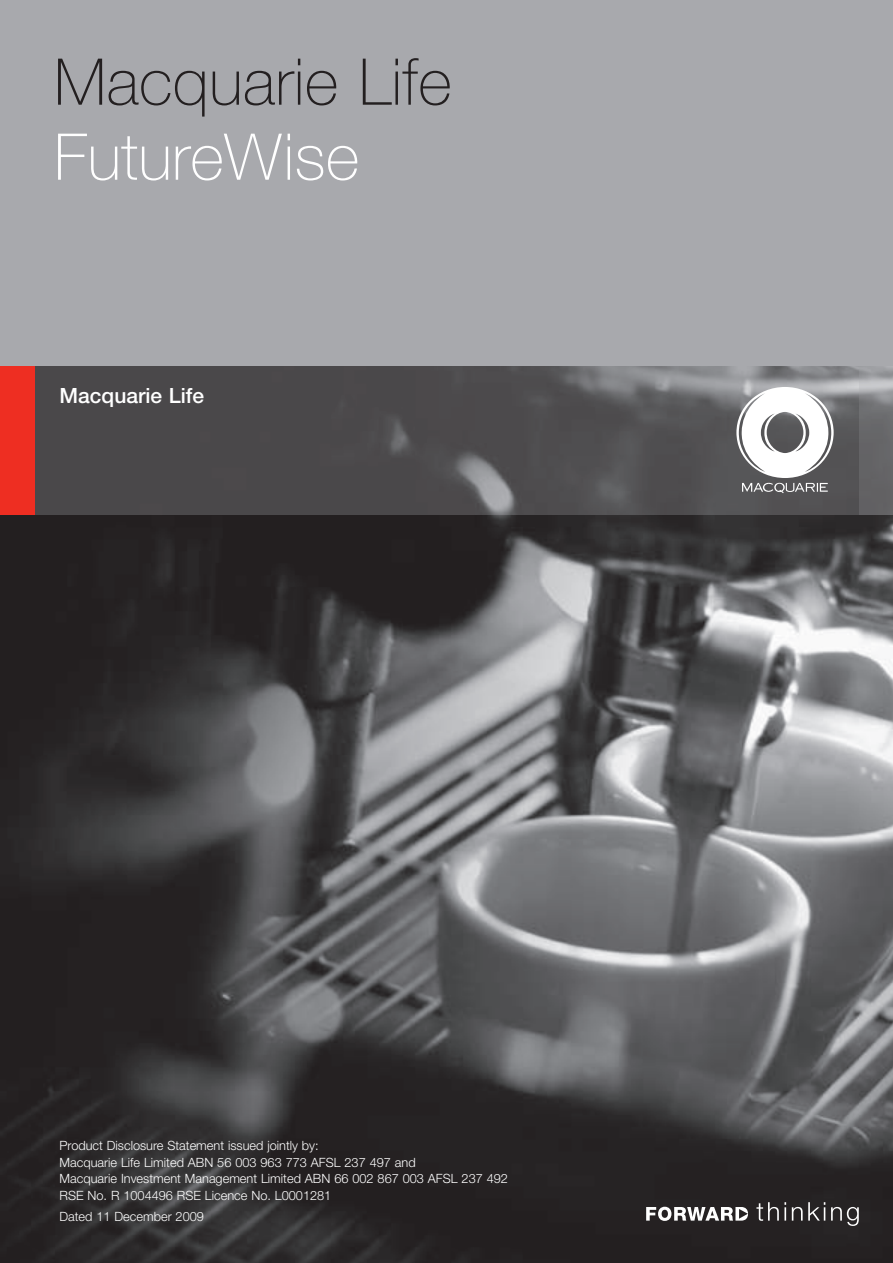
<style>
.page{position:relative;width:893px;height:1263px;background:#fff}
.page>*{position:absolute;margin:0;border:0;box-sizing:border-box;transform-origin:0 0}
.t1{font:100 64.5px "Helvetica Neue";letter-spacing:.005em;color:#231f20}
.t2{font:100 64.5px "Helvetica Neue";letter-spacing:.005em;color:#fff}
.t3{font:500 21px "Helvetica Neue";color:#fff}
.t4{font:300 12.75px/16.5px "Helvetica Neue";color:#fff}
</style>
<div class="page">
<img style="left:0;top:514px;width:893px;height:749px">
<div style="left:0;top:0;width:893px;height:366px;background:#a8a9ad"></div>
<svg style="left:34px;top:366px;width:825px;height:148px;background:#525153"></svg>
<svg style="left:859px;top:366px;width:34px;height:148px;background:#757577"></svg>
<div style="left:0;top:366px;width:34px;height:148px;background:#ee2e22"></div>
<svg style="left:646px;top:1207px;width:102px;height:14px"></svg>
<svg style="left:756px;top:1202px;width:30px;height:19px"></svg>
<svg style="left:792px;top:1202px;width:33px;height:18px"></svg>
<svg style="left:831px;top:1207px;width:28px;height:19px"></svg>
<svg style="left:736px;top:387px;width:98px;height:106px"></svg>
<h1 class="t1" style="left:54px;top:45px;width:399px">Macquarie Life</h1>
<h1 class="t2" style="left:54px;top:120px;width:307px">FutureWise</h1>
<h2 class="t3" style="left:60px;top:383px;width:146px">Macquarie Life</h2>
<p class="t4" style="left:60px;top:1137px;width:450px">Product Disclosure Statement issued jointly by:<br>Macquarie Life Limited ABN 56 003 963 773 AFSL 237 497 and<br>Macquarie Investment Management Limited ABN 66 002 867 003 AFSL 237 492<br>RSE No. R 1004496 RSE Licence No. L0001281</p>
<p class="t4" style="left:60px;top:1207px;width:146px">Dated 11 December 2009</p>
</div>
